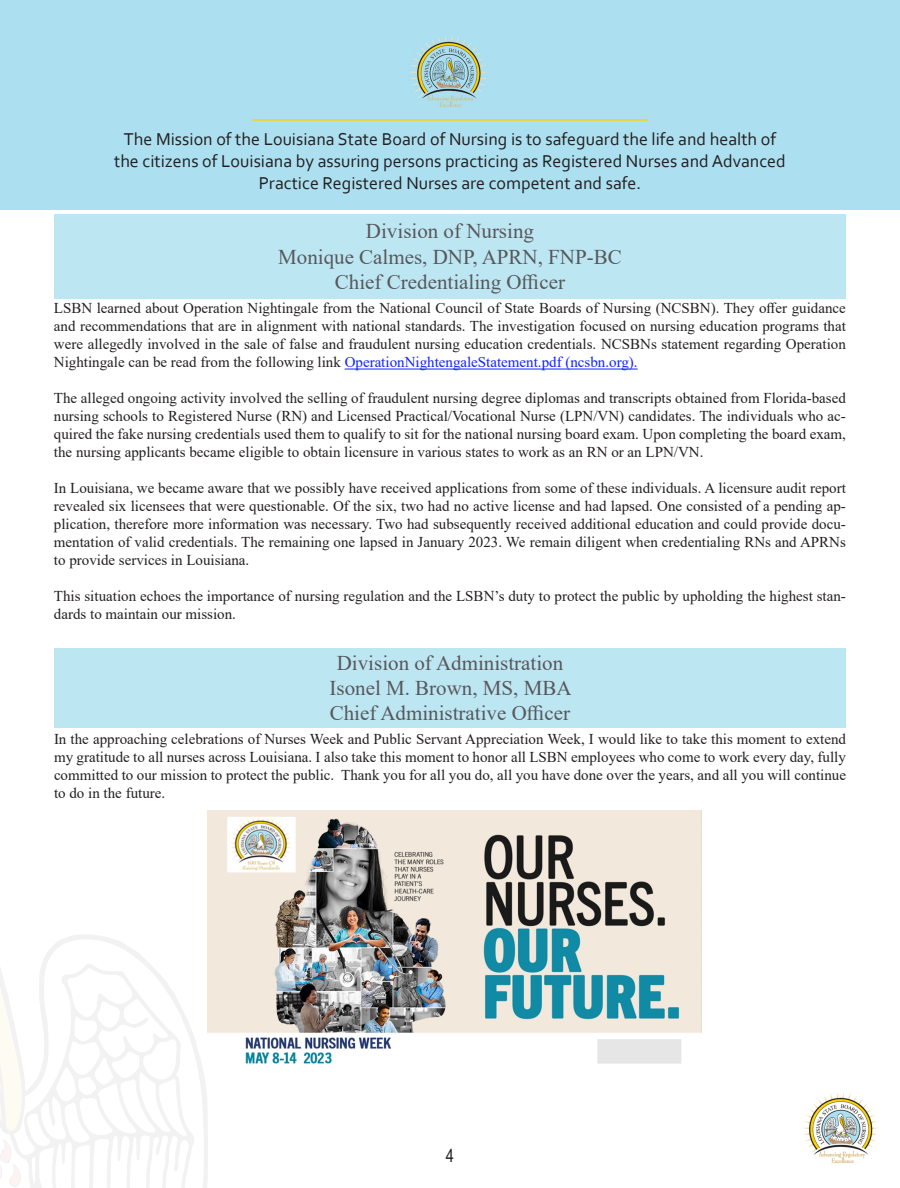
<style>
.page{position:relative;width:900px;height:1188px;background:#fff}
.page>*{position:absolute;margin:0;border:0;box-sizing:border-box;transform-origin:0 0}
.t1{font:21px "Times New Roman";color:#57585a}
.t2{font:18px/21.6px "Corbel";color:#231f20;text-align:center}
.t3{font:18px "Arial Narrow";color:#231f20}
.ED_Article_Title{font:15px/18px "Times New Roman";color:#231f20;text-align:justify}
.s1{color:#12f}
</style>
<div class="page">
<svg style="left:127px;top:934px;width:81px;height:254px"></svg>
<svg style="left:0;top:935px;width:127px;height:253px"></svg>
<div style="left:0;top:0;width:900px;height:210px;background:#ace0f0"></div>
<hr style="left:252px;top:119px;width:396px;height:2px;background:#ffd204">
<img style="left:410px;top:36px;width:77px;height:71px">
<img style="left:803px;top:1092px;width:75px;height:72px">
<div style="left:54px;top:648px;width:792px;height:79px;background:#bde6f3"></div>
<div style="left:54px;top:214px;width:792px;height:84px;background:#bde6f3"></div>
<hr style="left:345px;top:369px;width:293px;height:1px;background:#12f">
<img style="left:208px;top:811px;width:493px;height:253px">
<p class="t2" style="left:114px;top:128px;width:673px">The Mission of the Louisiana State Board of Nursing is to safeguard the life and health of the citizens of Louisiana by assuring persons practicing as Registered Nurses and Advanced<br>Practice Registered Nurses are competent and safe.</p>
<p class="t1" style="left:366px;top:217px;width:169px">Division of Nursing</p>
<p class="t1" style="left:278px;top:242px;width:345px">Monique Calmes, DNP, APRN, FNP-BC</p>
<p class="t1" style="left:335px;top:267px;width:232px">Chief Credentialing Officer</p>
<p class="ED_Article_Title" style="left:54px;top:299px;width:793px">LSBN learned about Operation Nightingale from the National Council of State Boards of Nursing (NCSBN). They offer guidance and recommendations that are in alignment with national standards. The investigation focused on nursing education programs that were allegedly involved in the sale of false and fraudulent nursing education credentials. NCSBNs statement regarding Operation Nightingale can be read from the following link <span class="s1">OperationNightengaleStatement.pdf (ncsbn.org).</span></p>
<p class="ED_Article_Title" style="left:54px;top:389px;width:794px">The alleged ongoing activity involved the selling of fraudulent nursing degree diplomas and transcripts obtained from Florida-based nursing schools to Registered Nurse (RN) and Licensed Practical/Vocational Nurse (LPN/VN) candidates. The individuals who ac&shy;quired the fake nursing credentials used them to qualify to sit for the national nursing board exam. Upon completing the board exam, the nursing applicants became eligible to obtain licensure in various states to work as an RN or an LPN/VN.</p>
<p class="ED_Article_Title" style="left:54px;top:479px;width:793px">In Louisiana, we became aware that we possibly have received applications from some of these individuals. A licensure audit report revealed six licensees that were questionable. Of the six, two had no active license and had lapsed. One consisted of a pending ap&shy;plication, therefore more information was necessary. Two had subsequently received additional education and could provide docu&shy;mentation of valid credentials. The remaining one lapsed in January 2023. We remain diligent when credentialing RNs and APRNs to provide services in Louisiana.</p>
<p class="ED_Article_Title" style="left:54px;top:587px;width:793px">This situation echoes the importance of nursing regulation and the LSBN’s duty to protect the public by upholding the highest stan&shy;dards to maintain our mission.</p>
<p class="t1" style="left:337px;top:648px;width:228px">Division of Administration</p>
<p class="t1" style="left:330px;top:673px;width:244px">Isonel M. Brown, MS, MBA</p>
<p class="t1" style="left:330px;top:698px;width:242px">Chief Administrative Officer</p>
<p class="ED_Article_Title" style="left:54px;top:730px;width:794px">In the approaching celebrations of Nurses Week and Public Servant Appreciation Week, I would like to take this moment to extend my gratitude to all nurses across Louisiana. I also take this moment to honor all LSBN employees who come to work every day, fully committed to our mission to protect the public. Thank you for all you do, all you have done over the years, and all you will continue to do in the future.</p>
<p class="t3" style="left:446px;top:1142px;width:10px">4</p>
</div>
